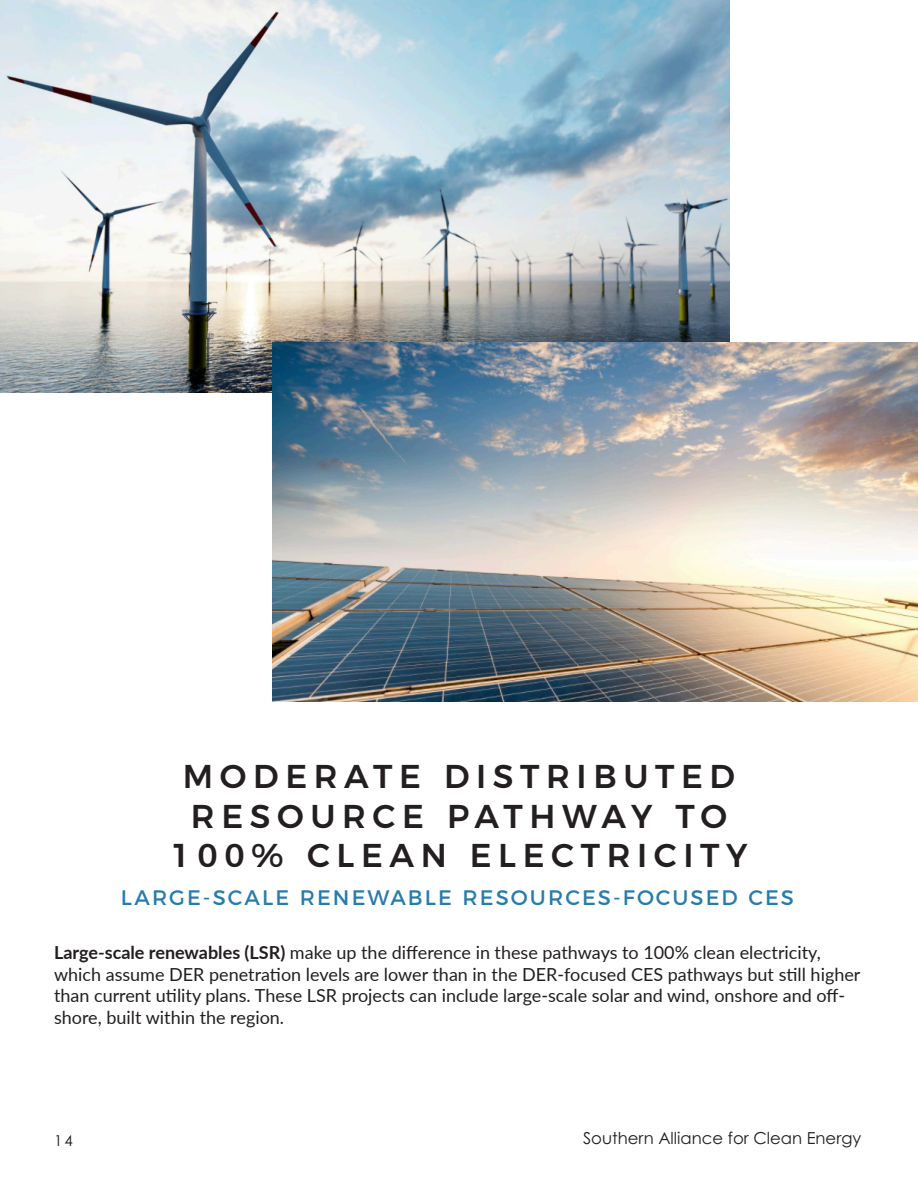
<style>
.page{position:relative;width:918px;height:1188px;background:#fff}
.page>*{position:absolute;margin:0;border:0;box-sizing:border-box;transform-origin:0 0}
.page_header{font:500 33px/39.6px "Montserrat";letter-spacing:.2em;color:#231f20;text-align:center}
.Paragraph_Style_main{font:21px "Montserrat";letter-spacing:.1em;color:#287cab}
.Paragraph_Style_main-2{font:18px/21.6px "Lato";color:#231f20}
.t1{font:16.5px "Century Gothic Pro";color:#231f20}
.t2{font:15px "Century Gothic Pro";color:#231f20}
.s1{font-weight:700}
</style>
<div class="page">
<img style="left:0;top:0;width:729px;height:392px">
<img style="left:273px;top:343px;width:645px;height:359px">
<p class="page_header" style="left:170px;top:754px;width:579px">MODERATE DISTRIBUTED<br>RESOURCE PATHWAY TO<br>100% CLEAN ELECTRICITY</p>
<p class="Paragraph_Style_main" style="left:121px;top:881px;width:675px">LARGE-SCALE RENEWABLE RESOURCES-FOCUSED CES</p>
<p class="Paragraph_Style_main-2" style="left:54px;top:941px;width:808px"><span class="s1">Large-scale renewables (LSR)</span> make up the difference in these pathways to 100% clean electricity, which assume DER penetration levels are lower than in the DER-focused CES pathways but still higher than current utility plans. These LSR projects can include large-scale solar and wind, onshore and off&shy;shore, built within the region.</p>
<p class="t2" style="left:54px;top:1132px;width:20px">14</p>
<p class="t1" style="left:583px;top:1128px;width:280px">Southern Alliance for Clean Energy</p>
</div>
